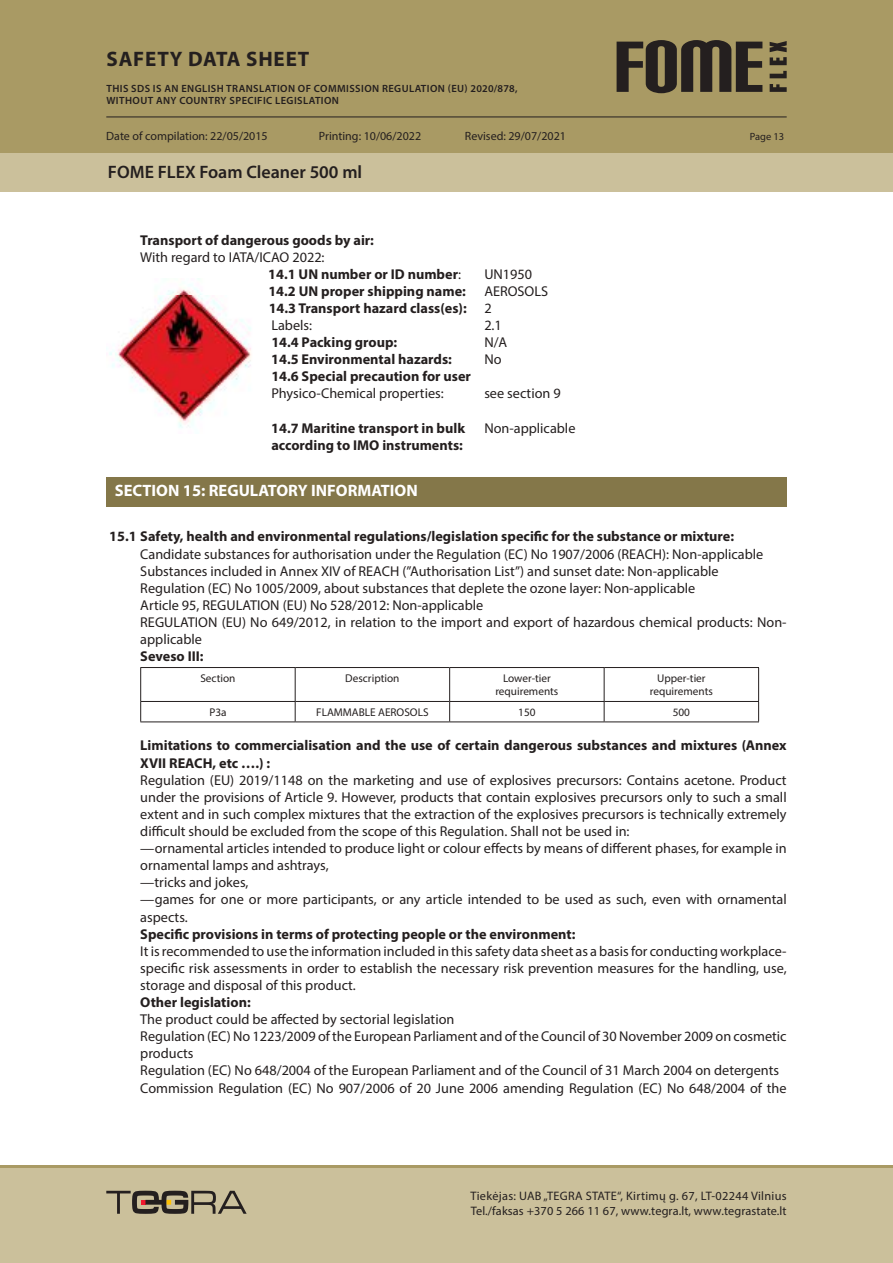
<style>
.page{position:relative;width:893px;height:1263px;background:#fff}
.page>*{position:absolute;margin:0;border:0;box-sizing:border-box;transform-origin:0 0}
.t1{font:700 21px "Myriad Pro";letter-spacing:.04em;color:#241f1f}
.t2{font:600 18px "Myriad Pro";color:#241f1f}
.t3{font:700 16.5px "Myriad Pro";color:#fff}
.t4{font:14.25px/17.1px "Myriad Pro";color:#241f1f}
.t5{font:700 14.25px/17.1px "Myriad Pro";color:#241f1f}
.t6{font:12.3px/14.7px "Myriad Pro";letter-spacing:.01em;color:#241f1f}
.t7{font:12px "Myriad Pro";color:#241f1f}
.t8{font:11.25px/13.5px "Myriad Pro";color:#241f1f;text-align:center}
.t9{font:600 10.5px/12.6px "Myriad Pro";letter-spacing:.04em;color:#241f1f}
.t10{font:10.5px "Myriad Pro";color:#241f1f}
.s1{font-weight:700}
.s2{font-weight:400}
</style>
<div class="page">
<div style="left:0;top:0;width:893px;height:191px;background:#a99a64"></div>
<div style="left:0;top:153px;width:893px;height:38px;background:#cbc09b"></div>
<div style="left:0;top:1165px;width:893px;height:98px;background:#cbc09b"></div>
<hr style="left:0;top:1165px;width:893px;height:2px;background:#a99a64">
<svg style="left:770px;top:84px;width:17px;height:8px"></svg>
<svg style="left:770px;top:71px;width:17px;height:7px"></svg>
<svg style="left:770px;top:41px;width:17px;height:24px"></svg>
<svg style="left:617px;top:40px;width:145px;height:53px"></svg>
<svg style="left:106px;top:1191px;width:141px;height:23px"></svg>
<hr style="left:106px;top:117px;width:681px;height:1px;background:#241f1f">
<img style="left:160px;top:279px;width:49px;height:17px">
<img style="left:109px;top:296px;width:142px;height:132px">
<div style="left:106px;top:477px;width:681px;height:30px;background:#847749"></div>
<hr style="left:140px;top:667px;width:155px;height:1px;background:#241f1f">
<hr style="left:140px;top:668px;width:1px;height:33px;background:#241f1f">
<hr style="left:295px;top:667px;width:155px;height:1px;background:#241f1f">
<hr style="left:295px;top:668px;width:1px;height:33px;background:#241f1f">
<hr style="left:450px;top:667px;width:154px;height:1px;background:#241f1f">
<hr style="left:449px;top:668px;width:1px;height:33px;background:#241f1f">
<hr style="left:604px;top:667px;width:155px;height:1px;background:#241f1f">
<hr style="left:604px;top:668px;width:1px;height:33px;background:#241f1f">
<hr style="left:758px;top:668px;width:1px;height:33px;background:#241f1f">
<hr style="left:140px;top:701px;width:155px;height:1px;background:#241f1f">
<svg style="left:140px;top:702px;width:1px;height:19px"></svg>
<hr style="left:295px;top:701px;width:155px;height:1px;background:#241f1f">
<svg style="left:295px;top:702px;width:1px;height:19px"></svg>
<hr style="left:450px;top:701px;width:154px;height:1px;background:#241f1f">
<svg style="left:449px;top:702px;width:1px;height:19px"></svg>
<hr style="left:604px;top:701px;width:155px;height:1px;background:#241f1f">
<svg style="left:604px;top:702px;width:1px;height:19px"></svg>
<svg style="left:758px;top:702px;width:1px;height:19px"></svg>
<hr style="left:140px;top:721px;width:155px;height:1px;background:#241f1f">
<hr style="left:295px;top:721px;width:155px;height:1px;background:#241f1f">
<hr style="left:450px;top:721px;width:154px;height:1px;background:#241f1f">
<hr style="left:604px;top:721px;width:155px;height:1px;background:#241f1f">
<h1 class="t1" style="left:107px;top:46px;width:204px">SAFETY DATA SHEET</h1>
<p class="t9" style="left:106px;top:82px;width:413px">THIS SDS IS AN ENGLISH TRANSLATION OF COMMISSION REGULATION (EU) 2020/878,<br>WITHOUT ANY COUNTRY SPECIFIC LEGISLATION</p>
<p class="t7" style="left:106px;top:128px;width:163px">Date of compilation: 22/05/2015</p>
<p class="t7" style="left:319px;top:128px;width:104px">Printing: 10/06/2022</p>
<p class="t7" style="left:465px;top:128px;width:103px">Revised: 29/07/2021</p>
<p class="t10" style="left:750px;top:130px;width:36px">Page 13</p>
<p class="t2" style="left:108px;top:160px;width:256px">FOME FLEX Foam Cleaner 500 ml</p>
<p class="t5" style="left:140px;top:231px;width:235px">Transport of dangerous goods by air:</p>
<p class="t4" style="left:268px;top:248px;width:194px;text-indent:-128px">With regard to IATA/ICAO 2022:<br><span class="s1">14.1 UN number or ID number</span>:</p>
<p class="t4" style="left:484px;top:265px;width:49px">UN1950</p>
<p class="t5" style="left:268px;top:282px;width:199px">14.2 UN proper shipping name:</p>
<p class="t5" style="left:269px;top:282px;width:281px;text-indent:216px"><span class="s2">AEROSOLS<br></span>14.3 Transport hazard class(es): <span class="s2">2<br>Labels:</span></p>
<p class="t4" style="left:484px;top:316px;width:19px">2.1</p>
<p class="t5" style="left:271px;top:333px;width:128px">14.4 Packing group:</p>
<p class="t4" style="left:484px;top:334px;width:24px">N/A</p>
<p class="t5" style="left:271px;top:350px;width:182px">14.5 Environmental hazards:</p>
<p class="t4" style="left:484px;top:351px;width:19px">No</p>
<p class="t5" style="left:271px;top:368px;width:201px">14.6 Special precaution for user</p>
<p class="t4" style="left:271px;top:385px;width:174px">Physico-Chemical properties:</p>
<p class="t4" style="left:484px;top:385px;width:78px">see section 9</p>
<p class="t5" style="left:271px;top:419px;width:195px">14.7 Maritine transport in bulk</p>
<p class="t4" style="left:484px;top:419px;width:93px">Non-applicable</p>
<p class="t5" style="left:271px;top:436px;width:193px">according to IMO instruments:</p>
<p class="t3" style="left:115px;top:480px;width:304px">SECTION 15: REGULATORY INFORMATION</p>
<p class="t5" style="left:109px;top:528px;width:626px">15.1 Safety, health and environmental regulations/legislation specific for the substance or mixture:</p>
<p class="t4" style="left:140px;top:545px;width:648px">Candidate substances for authorisation under the Regulation (EC) No 1907/2006 (REACH): Non-applicable Substances included in Annex XIV of REACH (”Authorisation List”) and sunset date: Non-applicable Regulation (EC) No 1005/2009, about substances that deplete the ozone layer: Non-applicable<br>Article 95, REGULATION (EU) No 528/2012: Non-applicable<br>REGULATION (EU) No 649/2012, in relation to the import and export of hazardous chemical products: Non&shy;applicable</p>
<p class="t5" style="left:140px;top:647px;width:65px">Seveso III:</p>
<p class="t8" style="left:200px;top:671px;width:37px">Section</p>
<p class="t8" style="left:345px;top:671px;width:56px">Description</p>
<p class="t8" style="left:495px;top:671px;width:64px">Lower-tier requirements</p>
<p class="t8" style="left:650px;top:671px;width:64px">Upper-tier requirements</p>
<p class="t8" style="left:209px;top:705px;width:19px">P3a</p>
<p class="t8" style="left:316px;top:705px;width:114px">FLAMMABLE AEROSOLS</p>
<p class="t8" style="left:518px;top:705px;width:19px">150</p>
<p class="t8" style="left:673px;top:705px;width:19px">500</p>
<p class="t5" style="left:140px;top:737px;width:648px">Limitations to commercialisation and the use of certain dangerous substances and mixtures (Annex<br>XVII REACH, etc ….) :</p>
<p class="t4" style="left:140px;top:771px;width:648px">Regulation (EU) 2019/1148 on the marketing and use of explosives precursors: Contains acetone. Product under the provisions of Article 9. However, products that contain explosives precursors only to such a small extent and in such complex mixtures that the extraction of the explosives precursors is technically extremely difficult should be excluded from the scope of this Regulation. Shall not be used in:<br>—ornamental articles intended to produce light or colour effects by means of different phases, for example in ornamental lamps and ashtrays,<br>—tricks and jokes,<br>—games for one or more participants, or any article intended to be used as such, even with ornamental aspects.</p>
<p class="t5" style="left:140px;top:925px;width:437px">Specific provisions in terms of protecting people or the environment:</p>
<p class="t4" style="left:140px;top:942px;width:648px;text-align:justify">It is recommended to use the information included in this safety data sheet as a basis for conducting workplace&shy;specific risk assessments in order to establish the necessary risk prevention measures for the handling, use, storage and disposal of this product.</p>
<p class="t5" style="left:140px;top:993px;width:112px">Other legislation:</p>
<p class="t4" style="left:140px;top:1010px;width:648px">The product could be affected by sectorial legislation<br>Regulation (EC) No 1223/2009 of the European Parliament and of the Council of 30 November 2009 on cosmetic products<br>Regulation (EC) No 648/2004 of the European Parliament and of the Council of 31 March 2004 on detergents Commission Regulation (EC) No 907/2006 of 20 June 2006 amending Regulation (EC) No 648/2004 of the</p>
<p class="t6" style="left:470px;top:1188px;width:318px">Tiekėjas: UAB „TEGRA STATE“, Kirtimų g. 67, LT-02244 Vilnius<br>Tel./faksas +370 5 266 11 67, www.tegra.lt, www.tegrastate.lt</p>
</div>
